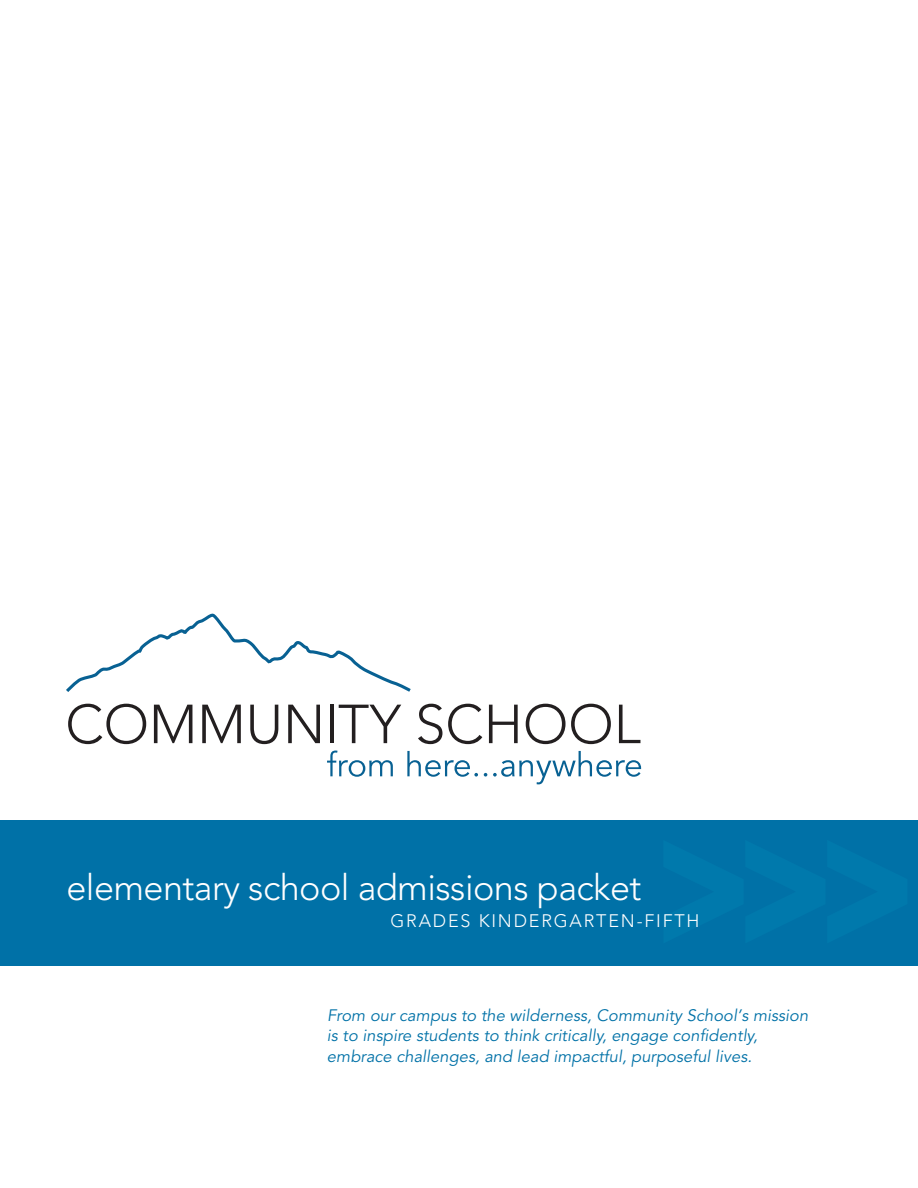
<style>
.page{position:relative;width:918px;height:1188px;background:#fff}
.page>*{position:absolute;margin:0;border:0;box-sizing:border-box;transform-origin:0 0}
.t1{font:300 36px "Avenir";letter-spacing:-.015em;color:#fff}
.t2{font:300 18px "Avenir";letter-spacing:.1em;color:#fff}
.t3{font:italic 16.5px/20.7px "Avenir";letter-spacing:.005em;color:#0071a7}
</style>
<div class="page">
<div style="left:0;top:820px;width:918px;height:145px;background:#0071a7"></div>
<svg style="left:66px;top:614px;width:345px;height:78px"></svg>
<svg style="left:68px;top:704px;width:78px;height:40px"></svg>
<svg style="left:154px;top:705px;width:38px;height:38px"></svg>
<svg style="left:202px;top:705px;width:39px;height:38px"></svg>
<svg style="left:250px;top:705px;width:28px;height:39px"></svg>
<svg style="left:288px;top:705px;width:32px;height:38px"></svg>
<hr style="left:331px;top:705px;width:3px;height:38px;background:#231f20">
<svg style="left:339px;top:705px;width:62px;height:38px"></svg>
<svg style="left:418px;top:704px;width:24px;height:40px"></svg>
<svg style="left:448px;top:704px;width:34px;height:40px"></svg>
<svg style="left:489px;top:705px;width:29px;height:38px"></svg>
<svg style="left:526px;top:704px;width:85px;height:40px"></svg>
<svg style="left:619px;top:705px;width:21px;height:38px"></svg>
<svg style="left:327px;top:751px;width:66px;height:26px"></svg>
<svg style="left:407px;top:751px;width:71px;height:26px"></svg>
<svg style="left:484px;top:773px;width:3px;height:4px"></svg>
<svg style="left:493px;top:751px;width:148px;height:33px"></svg>
<h1 class="t1" style="left:67px;top:873px;width:576px">elementary school admissions packet</h1>
<p class="t2" style="left:391px;top:914px;width:81px">GRADES</p>
<p class="t2" style="left:479px;top:914px;width:222px">KINDERGARTEN-FIFTH</p>
<p class="t3" style="left:327px;top:1006px;width:483px">From our campus to the wilderness, Community School’s mission is to inspire students to think critically, engage confidently, embrace challenges, and lead impactful, purposeful lives.</p>
</div>
